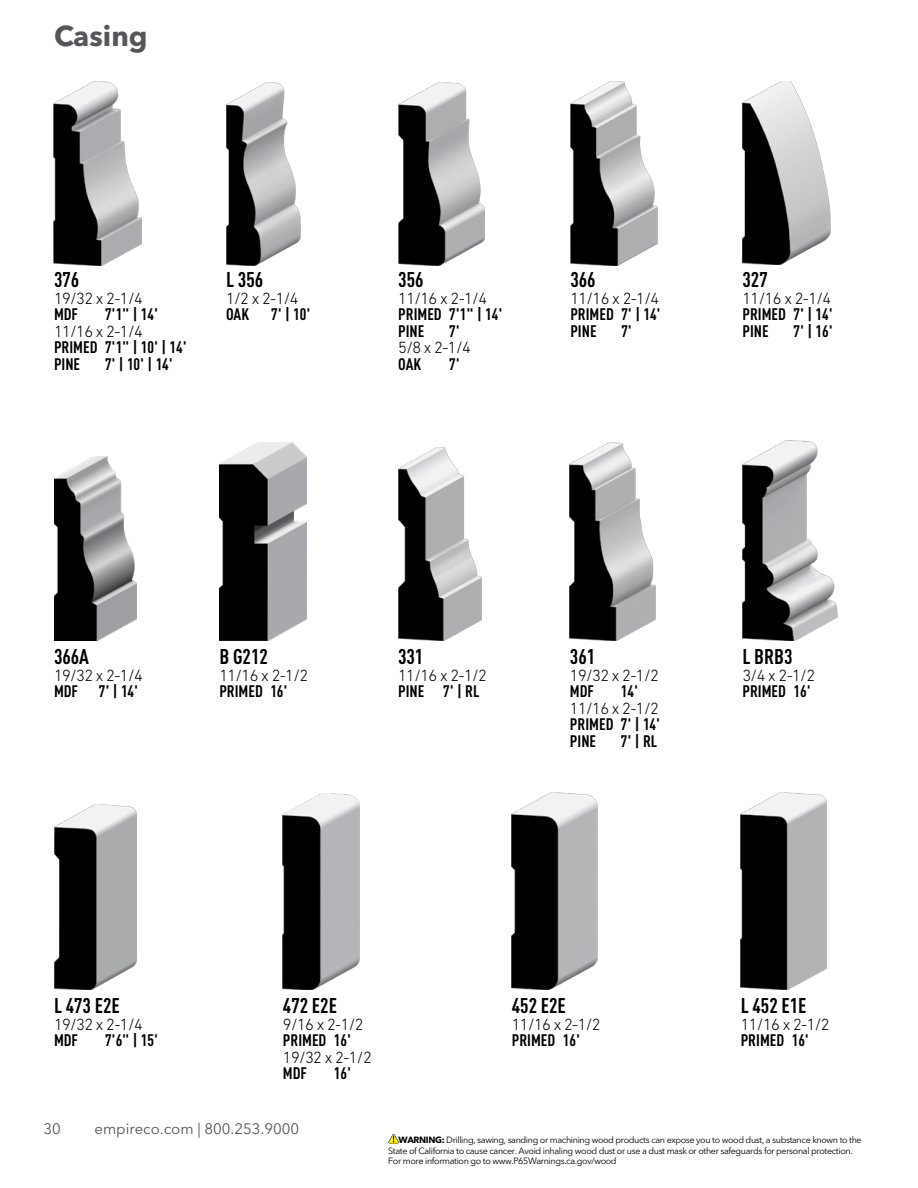
<style>
.page{position:relative;width:918px;height:1188px;background:#fff}
.page>*{position:absolute;margin:0;border:0;box-sizing:border-box;transform-origin:0 0}
.t1{font:700 28.5px "Avenir Next LT Pro";color:#54565b}
.t2{font:700 21px "DIN Cond";color:#000}
.t3{font:700 16.5px/16.5px "DIN Cond";color:#000}
.t4{font:300 16.5px "DIN Next LT Pro";letter-spacing:-.04em;color:#000}
.t5{font:15px "Avenir Next LT Pro";color:#54565b}
.t6{font:9px/10.5px "Avenir Next LT Pro";letter-spacing:-.04em;color:#000}
.s1{font-weight:700}
</style>
<div class="page">
<img style="left:226px;top:82px;width:75px;height:184px">
<img style="left:398px;top:82px;width:87px;height:184px">
<img style="left:570px;top:82px;width:88px;height:184px">
<img style="left:54px;top:457px;width:83px;height:183px">
<img style="left:742px;top:81px;width:88px;height:184px">
<img style="left:54px;top:81px;width:88px;height:185px">
<img style="left:512px;top:792px;width:86px;height:198px">
<img style="left:283px;top:794px;width:77px;height:196px">
<img style="left:741px;top:792px;width:85px;height:198px">
<img style="left:219px;top:443px;width:88px;height:197px">
<img style="left:398px;top:448px;width:84px;height:192px">
<img style="left:570px;top:443px;width:85px;height:197px">
<img style="left:742px;top:441px;width:96px;height:199px">
<img style="left:54px;top:805px;width:83px;height:185px">
<svg style="left:388px;top:1134px;width:11px;height:9px"></svg>
<h1 class="t1" style="left:54px;top:18px;width:95px">Casing</h1>
<h2 class="t2" style="left:54px;top:267px;width:27px">376</h2>
<h3 class="t4" style="left:54px;top:289px;width:90px">19/32 x 2-1/4</h3>
<h3 class="t3" style="left:54px;top:306px;width:26px">MDF</h3>
<h3 class="t3" style="left:105px;top:306px;width:55px">7'1" | 14'</h3>
<h3 class="t4" style="left:54px;top:322px;width:90px">11/16 x 2-1/4</h3>
<h3 class="t3" style="left:54px;top:339px;width:134px">PRIMED 7'1" | 10' | 14'<br>PINE</h3>
<h3 class="t3" style="left:105px;top:355px;width:70px">7' | 10' | 14'</h3>
<h2 class="t2" style="left:226px;top:267px;width:39px">L 356</h2>
<h3 class="t4" style="left:226px;top:289px;width:74px">1/2 x 2-1/4</h3>
<h3 class="t3" style="left:226px;top:306px;width:24px">OAK</h3>
<h3 class="t3" style="left:271px;top:306px;width:41px">7' | 10'</h3>
<h2 class="t2" style="left:398px;top:267px;width:27px">356</h2>
<h3 class="t4" style="left:398px;top:289px;width:90px">11/16 x 2-1/4</h3>
<h3 class="t3" style="left:398px;top:306px;width:106px">PRIMED 7'1" | 14'<br>PINE</h3>
<h3 class="t3" style="left:449px;top:322px;width:12px">7'</h3>
<h3 class="t4" style="left:398px;top:338px;width:74px">5/8 x 2-1/4</h3>
<h3 class="t3" style="left:398px;top:355px;width:24px">OAK</h3>
<h3 class="t3" style="left:449px;top:355px;width:12px">7'</h3>
<h2 class="t2" style="left:570px;top:267px;width:27px">366</h2>
<h3 class="t4" style="left:570px;top:289px;width:90px">11/16 x 2-1/4</h3>
<h3 class="t3" style="left:570px;top:306px;width:92px">PRIMED 7' | 14'<br>PINE</h3>
<h3 class="t3" style="left:621px;top:322px;width:12px">7'</h3>
<h2 class="t2" style="left:742px;top:267px;width:27px">327</h2>
<h3 class="t4" style="left:742px;top:289px;width:90px">11/16 x 2-1/4</h3>
<h3 class="t3" style="left:742px;top:306px;width:92px">PRIMED 7' | 14'<br>PINE</h3>
<h3 class="t3" style="left:794px;top:322px;width:41px">7' | 16'</h3>
<h2 class="t2" style="left:54px;top:644px;width:37px">366A</h2>
<h3 class="t4" style="left:54px;top:666px;width:90px">19/32 x 2-1/4</h3>
<h3 class="t3" style="left:54px;top:683px;width:26px">MDF</h3>
<h3 class="t3" style="left:99px;top:683px;width:41px">7' | 14'</h3>
<h2 class="t2" style="left:219px;top:644px;width:50px">B G212</h2>
<h3 class="t4" style="left:219px;top:666px;width:90px">11/16 x 2-1/2</h3>
<h3 class="t3" style="left:219px;top:683px;width:70px">PRIMED 16'</h3>
<h2 class="t2" style="left:398px;top:644px;width:27px">331</h2>
<h3 class="t4" style="left:398px;top:666px;width:90px">11/16 x 2-1/2</h3>
<h3 class="t3" style="left:398px;top:683px;width:83px">PINE 7' | RL</h3>
<h2 class="t2" style="left:570px;top:644px;width:27px">361</h2>
<h3 class="t4" style="left:570px;top:666px;width:90px">19/32 x 2-1/2</h3>
<h3 class="t3" style="left:570px;top:683px;width:26px">MDF</h3>
<h3 class="t3" style="left:621px;top:683px;width:19px">14'</h3>
<h3 class="t4" style="left:570px;top:699px;width:90px">11/16 x 2-1/2</h3>
<h3 class="t3" style="left:570px;top:716px;width:92px">PRIMED 7' | 14'<br>PINE</h3>
<h3 class="t3" style="left:621px;top:732px;width:38px">7' | RL</h3>
<h2 class="t2" style="left:742px;top:644px;width:52px">L BRB3</h2>
<h3 class="t4" style="left:742px;top:666px;width:74px">3/4 x 2-1/2</h3>
<h3 class="t3" style="left:742px;top:683px;width:70px">PRIMED 16'</h3>
<h2 class="t2" style="left:54px;top:993px;width:67px">L 473 E2E</h2>
<h3 class="t4" style="left:54px;top:1015px;width:90px">19/32 x 2-1/4</h3>
<h3 class="t3" style="left:54px;top:1032px;width:26px">MDF</h3>
<h3 class="t3" style="left:105px;top:1032px;width:55px">7'6" | 15'</h3>
<h2 class="t2" style="left:283px;top:993px;width:56px">472 E2E</h2>
<h3 class="t4" style="left:283px;top:1015px;width:82px">9/16 x 2-1/2</h3>
<h3 class="t3" style="left:283px;top:1032px;width:70px">PRIMED 16'</h3>
<h3 class="t4" style="left:283px;top:1048px;width:90px">19/32 x 2-1/2</h3>
<h3 class="t3" style="left:283px;top:1065px;width:26px">MDF</h3>
<h3 class="t3" style="left:334px;top:1065px;width:19px">16'</h3>
<h3 class="t5" style="left:44px;top:1120px;width:19px">30</h3>
<h3 class="t5" style="left:94px;top:1120px;width:206px">empireco.com | 800.253.9000</h3>
<h2 class="t2" style="left:512px;top:993px;width:56px">452 E2E</h2>
<h3 class="t4" style="left:512px;top:1015px;width:90px">11/16 x 2-1/2</h3>
<h3 class="t3" style="left:512px;top:1032px;width:70px">PRIMED 16'</h3>
<h2 class="t2" style="left:741px;top:993px;width:67px">L 452 E1E</h2>
<h3 class="t4" style="left:741px;top:1015px;width:90px">11/16 x 2-1/2</h3>
<h3 class="t3" style="left:741px;top:1032px;width:70px">PRIMED 16'</h3>
<p class="t6" style="left:388px;top:1135px;width:475px;text-indent:10px"><span class="s1">WARNING:</span> Drilling, sawing, sanding or machining wood products can expose you to wood dust, a substance known to the<br>State of California to cause cancer. Avoid inhaling wood dust or use a dust mask or other safeguards for personal protection.<br>For more information go to www.P65Warnings.ca.gov/wood</p>
</div>
